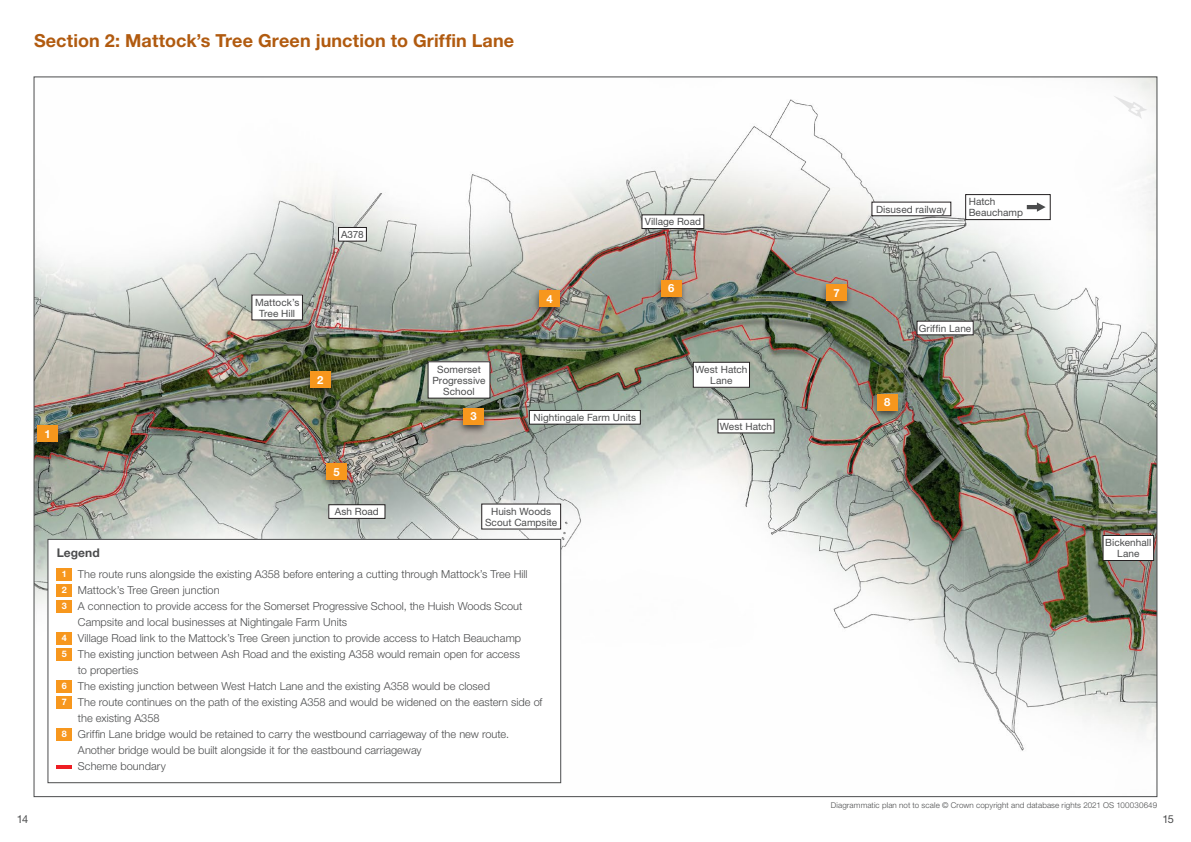
<style>
.page{position:relative;width:1191px;height:842px;background:#fff}
.page>*{position:absolute;margin:0;border:0;box-sizing:border-box;transform-origin:0 0}
.t1{font:700 18px "Helvetica Neue LT Pro";letter-spacing:.005em;color:#b15b10}
.t2{font:700 12px "Helvetica Neue LT Pro";letter-spacing:.005em;color:#4b4c4d}
.t3{font:700 11.2px "Helvetica Neue LT Pro";color:#fff}
.t4{font:300 11px "Helvetica Neue LT Pro";color:#4b4c4d}
.t5{font:11px "Helvetica Neue LT Pro";color:#4b4c4d}
.t6{font:10px/11px "Helvetica Neue LT Pro";letter-spacing:.005em;color:#4b4c4d;text-align:center}
.t7{font:300 8px "Helvetica Neue LT Pro";letter-spacing:.015em;color:#4b4c4d}
.s1{font-weight:700;font-size:9px;color:#fff}
</style>
<div class="page">
<img style="left:36px;top:79px;width:1119px;height:705px">
<div style="left:48px;top:539px;width:513px;height:244px;background:#fff"></div>
<div style="left:57px;top:568px;width:15px;height:12px;background:#f7971d"></div>
<div style="left:57px;top:584px;width:15px;height:12px;background:#f7971d"></div>
<div style="left:57px;top:600px;width:15px;height:12px;background:#f7971d"></div>
<div style="left:57px;top:632px;width:15px;height:12px;background:#f7971d"></div>
<div style="left:57px;top:648px;width:15px;height:12px;background:#f7971d"></div>
<div style="left:57px;top:680px;width:15px;height:12px;background:#f7971d"></div>
<div style="left:57px;top:696px;width:15px;height:12px;background:#f7971d"></div>
<div style="left:57px;top:728px;width:15px;height:12px;background:#f7971d"></div>
<hr style="left:57px;top:765px;width:15px;height:3px;background:#ee1d23">
<div style="left:48px;top:539px;width:513px;height:244px;border:1px solid #4b4c4d"></div>
<div style="left:529px;top:410px;width:111px;height:14px;background:#fff"></div>
<div style="left:529px;top:410px;width:111px;height:14px;border:1px solid #231f20"></div>
<div style="left:329px;top:505px;width:56px;height:13px;background:#fff"></div>
<div style="left:328px;top:504px;width:57px;height:15px;border:1px solid #231f20"></div>
<div style="left:718px;top:419px;width:56px;height:14px;background:#fff"></div>
<div style="left:717px;top:419px;width:57px;height:14px;border:1px solid #231f20"></div>
<div style="left:917px;top:321px;width:56px;height:14px;background:#fff"></div>
<div style="left:872px;top:202px;width:78px;height:14px;background:#fff"></div>
<div style="left:642px;top:215px;width:62px;height:14px;background:#fff"></div>
<div style="left:641px;top:215px;width:63px;height:14px;border:1px solid #231f20"></div>
<div style="left:338px;top:227px;width:28px;height:14px;background:#fff"></div>
<div style="left:338px;top:227px;width:29px;height:14px;border:1px solid #231f20"></div>
<div style="left:252px;top:295px;width:50px;height:25px;background:#fff"></div>
<div style="left:693px;top:362px;width:56px;height:25px;background:#fff"></div>
<div style="left:693px;top:362px;width:56px;height:25px;border:1px solid #231f20"></div>
<div style="left:965px;top:195px;width:85px;height:25px;background:#fff"></div>
<div style="left:965px;top:194px;width:85px;height:26px;border:1px solid #231f20"></div>
<div style="left:482px;top:504px;width:78px;height:25px;background:#fff"></div>
<div style="left:428px;top:362px;width:62px;height:36px;background:#fff"></div>
<div style="left:1103px;top:535px;width:50px;height:25px;background:#fff"></div>
<div style="left:1102px;top:535px;width:51px;height:26px;border:1px solid #231f20"></div>
<div style="left:35px;top:422px;width:33px;height:30px;background:#231f20;opacity:.75"></div>
<div style="left:38px;top:426px;width:20px;height:16px;background:#f7971d"></div>
<div style="left:303px;top:369px;width:34px;height:29px;background:#231f20;opacity:.75"></div>
<div style="left:310px;top:372px;width:20px;height:16px;background:#f7971d"></div>
<div style="left:457px;top:405px;width:33px;height:30px;background:#231f20;opacity:.75"></div>
<div style="left:463px;top:408px;width:20px;height:16px;background:#f7971d"></div>
<div style="left:533px;top:287px;width:33px;height:30px;background:#231f20;opacity:.75"></div>
<div style="left:539px;top:290px;width:20px;height:17px;background:#f7971d"></div>
<div style="left:320px;top:460px;width:33px;height:30px;background:#231f20;opacity:.75"></div>
<div style="left:326px;top:463px;width:20px;height:17px;background:#f7971d"></div>
<div style="left:654px;top:277px;width:34px;height:30px;background:#231f20;opacity:.75"></div>
<div style="left:661px;top:280px;width:20px;height:16px;background:#f7971d"></div>
<div style="left:820px;top:281px;width:33px;height:30px;background:#231f20;opacity:.75"></div>
<div style="left:826px;top:285px;width:20px;height:16px;background:#f7971d"></div>
<div style="left:870px;top:391px;width:34px;height:30px;background:#231f20;opacity:.75"></div>
<div style="left:877px;top:394px;width:20px;height:17px;background:#f7971d"></div>
<svg style="left:1026px;top:202px;width:19px;height:10px"></svg>
<svg style="left:1109px;top:91px;width:39px;height:29px"></svg>
<h1 class="t1" style="left:34px;top:29px;width:482px">Section 2: Mattock’s Tree Green junction to Griffin Lane</h1>
<p class="t6" style="left:255px;top:296px;width:46px">Mattock’s<br>Tree Hill</p>
<p class="t6" style="left:341px;top:229px;width:24px">A378</p>
<p class="t3" style="left:546px;top:292px;width:8px">4</p>
<p class="t6" style="left:645px;top:216px;width:58px">Village Road</p>
<p class="t3" style="left:668px;top:281px;width:8px">6</p>
<p class="t3" style="left:45px;top:427px;width:8px">1</p>
<p class="t3" style="left:317px;top:373px;width:8px">2</p>
<p class="t3" style="left:333px;top:465px;width:8px">5</p>
<p class="t6" style="left:432px;top:363px;width:54px">Somerset<br>Progressive<br>School</p>
<p class="t3" style="left:470px;top:409px;width:8px">3</p>
<p class="t6" style="left:533px;top:412px;width:104px">Nightingale Farm Units</p>
<p class="t6" style="left:335px;top:506px;width:46px">Ash Road</p>
<p class="t6" style="left:485px;top:505px;width:74px">Huish Woods<br>Scout Campsite</p>
<p class="t2" style="left:57px;top:545px;width:45px">Legend</p>
<p class="t4" style="left:62px;top:568px;width:467px"><span class="s1">1</span> The route runs alongside the existing A358 before entering a cutting through Mattock’s Tree Hill</p>
<p class="t4" style="left:62px;top:584px;width:159px"><span class="s1">2</span> Mattock’s Tree Green junction</p>
<p class="t4" style="left:62px;top:600px;width:462px"><span class="s1">3</span> A connection to provide access for the Somerset Progressive School, the Huish Woods Scout</p>
<p class="t4" style="left:78px;top:616px;width:271px">Campsite and local businesses at Nightingale Farm Units</p>
<p class="t4" style="left:62px;top:632px;width:461px"><span class="s1">4</span> Village Road link to the Mattock’s Tree Green junction to provide access to Hatch Beauchamp</p>
<p class="t4" style="left:62px;top:648px;width:460px"><span class="s1">5</span> The existing junction between Ash Road and the existing A358 would remain open for access</p>
<p class="t4" style="left:78px;top:664px;width:62px">to properties</p>
<p class="t4" style="left:62px;top:680px;width:430px"><span class="s1">6</span> The existing junction between West Hatch Lane and the existing A358 would be closed</p>
<p class="t4" style="left:62px;top:696px;width:482px"><span class="s1">7</span> The route continues on the path of the existing A358 and would be widened on the eastern side of</p>
<p class="t4" style="left:78px;top:712px;width:83px">the existing A358</p>
<p class="t4" style="left:62px;top:728px;width:449px"><span class="s1">8</span> Griffin Lane bridge would be retained to carry the westbound carriageway of the new route.</p>
<p class="t4" style="left:78px;top:744px;width:345px">Another bridge would be built alongside it for the eastbound carriageway</p>
<p class="t4" style="left:78px;top:760px;width:89px">Scheme boundary</p>
<p class="t6" style="left:695px;top:364px;width:54px">West Hatch<br>Lane</p>
<p class="t6" style="left:720px;top:420px;width:54px">West Hatch</p>
<p class="t3" style="left:833px;top:286px;width:8px">7</p>
<p class="t6" style="left:876px;top:203px;width:72px">Disused railway</p>
<p class="t6" style="left:968px;top:196px;width:56px;text-align:left">Hatch<br>Beauchamp</p>
<p class="t3" style="left:884px;top:395px;width:8px">8</p>
<p class="t6" style="left:919px;top:322px;width:54px">Griffin Lane</p>
<p class="t6" style="left:1105px;top:537px;width:48px">Bickenhall<br>Lane</p>
<p class="t7" style="left:831px;top:800px;width:328px">Diagrammatic plan not to scale © Crown copyright and database rights 2021 OS 100030649</p>
<p class="t5" style="left:17px;top:812px;width:13px">14</p>
<p class="t5" style="left:1162px;top:812px;width:13px">15</p>
</div>
